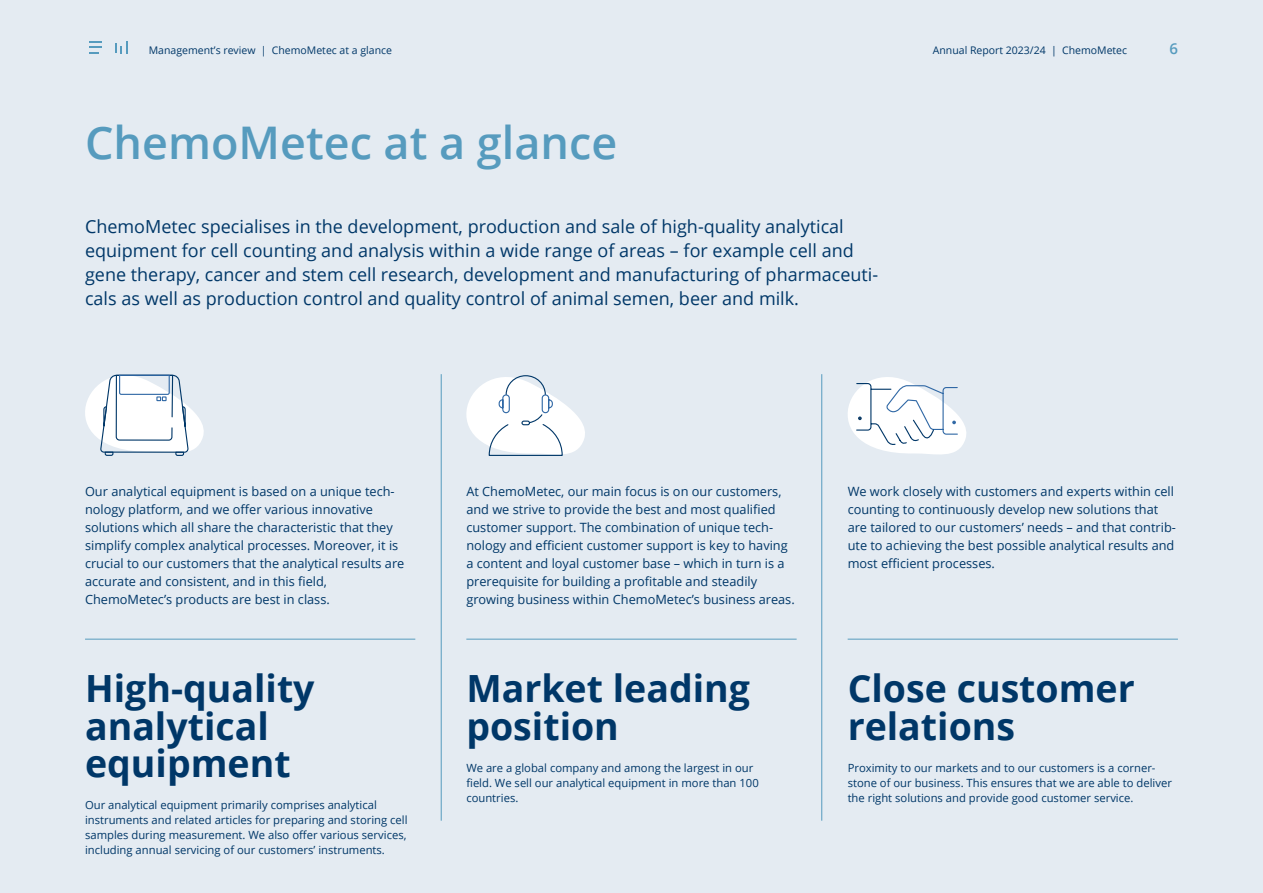
<style>
.page{position:relative;width:1263px;height:893px;background:#e4ebf2}
.page>*{position:absolute;margin:0;border:0;box-sizing:border-box;transform-origin:0 0}
.t1{font:600 45px "Open Sans";color:#569bbe}
.t2{font:700 37.5px/37.5px "Open Sans";color:#003768}
.t3{font:18px/24px "Open Sans";color:#003768}
.t4{font:600 15px "Open Sans";color:#569bbe}
.t5{font:12.75px/18px "Open Sans";color:#003768}
.t6{font:11.25px/15px "Open Sans";color:#003768}
.t7{font:10.5px "Open Sans";color:#003768}
</style>
<div class="page">
<svg style="left:440px;top:374px;width:145px;height:87px"></svg>
<svg style="left:85px;top:374px;width:119px;height:82px"></svg>
<svg style="left:822px;top:374px;width:144px;height:87px"></svg>
<hr style="left:85px;top:639px;width:330px;height:1px;background:#569bbe">
<hr style="left:466px;top:639px;width:331px;height:1px;background:#569bbe">
<hr style="left:848px;top:639px;width:330px;height:1px;background:#569bbe">
<hr style="left:441px;top:374px;width:1px;height:447px;background:#569bbe">
<hr style="left:821px;top:374px;width:1px;height:447px;background:#569bbe">
<svg style="left:90px;top:41px;width:12px;height:12px"></svg>
<svg style="left:115px;top:41px;width:12px;height:12px"></svg>
<p class="t7" style="left:149px;top:43px;width:245px">Management’s review | ChemoMetec at a glance</p>
<p class="t7" style="left:933px;top:43px;width:196px">Annual Report 2023/24 | ChemoMetec</p>
<p class="t4" style="left:1169px;top:38px;width:10px">6</p>
<h1 class="t1" style="left:85px;top:112px;width:534px">ChemoMetec at a glance</h1>
<p class="t3" style="left:85px;top:214px;width:795px">ChemoMetec specialises in the development, production and sale of high-quality analytical equipment for cell counting and analysis within a wide range of areas – for example cell and gene therapy, cancer and stem cell research, development and manufacturing of pharmaceuti&shy;cals as well as production control and quality control of animal semen, beer and milk.</p>
<p class="t5" style="left:85px;top:482px;width:321px">Our analytical equipment is based on a unique tech&shy;nology platform, and we offer various innovative solutions which all share the characteristic that they simplify complex analytical processes. Moreover, it is crucial to our customers that the analytical results are accurate and consistent, and in this field, ChemoMetec’s products are best in class.</p>
<h2 class="t2" style="left:85px;top:669px;width:231px">High-quality analytical equipment</h2>
<p class="t6" style="left:85px;top:797px;width:324px">Our analytical equipment primarily comprises analytical instruments and related articles for preparing and storing cell samples during measurement. We also offer various services, including annual servicing of our customers’ instruments.</p>
<p class="t5" style="left:466px;top:482px;width:330px">At ChemoMetec, our main focus is on our customers, and we strive to provide the best and most qualified customer support. The combination of unique tech&shy;nology and efficient customer support is key to having a content and loyal customer base – which in turn is a prerequisite for building a profitable and steadily growing business within ChemoMetec’s business areas.</p>
<h2 class="t2" style="left:466px;top:669px;width:285px">Market leading position</h2>
<p class="t6" style="left:466px;top:760px;width:294px">We are a global company and among the largest in our field. We sell our analytical equipment in more than 100 countries.</p>
<p class="t5" style="left:848px;top:482px;width:330px">We work closely with customers and experts within cell counting to continuously develop new solutions that are tailored to our customers’ needs – and that contrib&shy;ute to achieving the best possible analytical results and most efficient processes.</p>
<h2 class="t2" style="left:848px;top:669px;width:289px">Close customer relations</h2>
<p class="t6" style="left:848px;top:760px;width:326px">Proximity to our markets and to our customers is a corner&shy;stone of our business. This ensures that we are able to deliver the right solutions and provide good customer service.</p>
</div>
